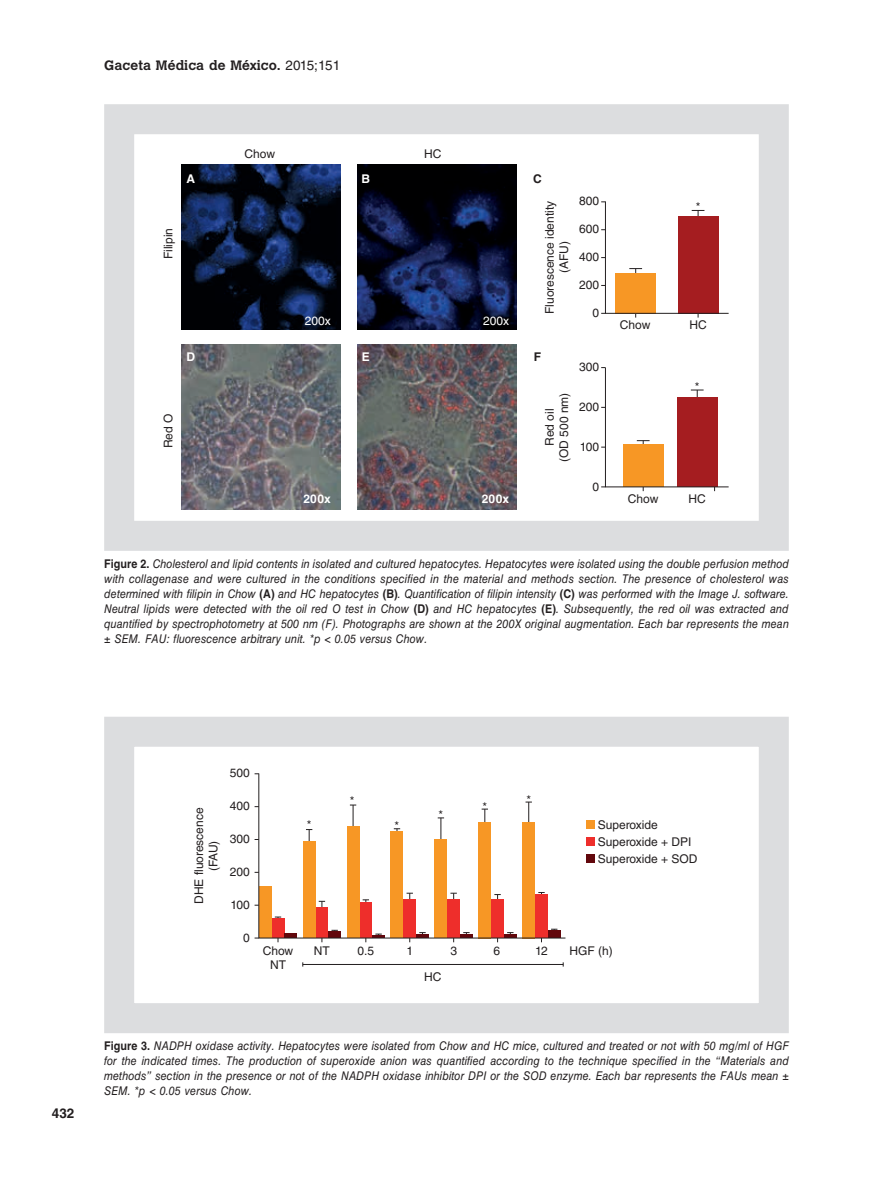
<style>
.page{position:relative;width:893px;height:1191px;background:#fff}
.page>*{position:absolute;margin:0;border:0;box-sizing:border-box;transform-origin:0 0}
.t1{font:700 13.5px "Calvert MT Std";letter-spacing:.005em;color:#231f20}
.t2{font:700 13.5px "Helvetica LT Std";color:#231f20}
.t3{font:italic 12px/15px "Helvetica LT Std";letter-spacing:.005em;color:#231f20;text-align:justify;scale:.9 1}
.t4{font:12px/14.4px "Helvetica LT Std";color:#231f20;text-align:center}
.t5{font:700 12px "Helvetica LT Std";color:#fff}
.t6{font:12px "Helvetica LT Std";color:#fff}
.t7{font:700 12px "Helvetica LT Std";color:#231f20}
.s1{font-family:"Helvetica LT Std";font-weight:400}
.s2{font-weight:700;font-style:normal}
</style>
<div class="page">
<img style="left:181px;top:164px;width:160px;height:165px">
<img style="left:357px;top:164px;width:159px;height:165px">
<img style="left:181px;top:345px;width:160px;height:165px">
<img style="left:357px;top:345px;width:159px;height:164px">
<svg style="left:601px;top:201px;width:128px;height:116px"></svg>
<svg style="left:601px;top:367px;width:128px;height:124px"></svg>
<div style="left:104px;top:104px;width:685px;height:447px;border:30px solid #dcdddf"></div>
<svg style="left:258px;top:773px;width:308px;height:165px"></svg>
<hr style="left:303px;top:964px;width:260px;height:1px;background:#231f20">
<div style="left:586px;top:820px;width:9px;height:9px;background:#f79725"></div>
<div style="left:586px;top:837px;width:9px;height:9px;background:#ee2e2b"></div>
<div style="left:586px;top:854px;width:9px;height:9px;background:#62070c"></div>
<div style="left:104px;top:716px;width:685px;height:317px;border:30px solid #dcdddf"></div>
<p class="t1" style="left:104px;top:56px;width:238px">Gaceta Médica de México. <span class="s1">2015;151</span></p>
<p class="t4" style="left:245px;top:147px;width:32px">Chow</p>
<p class="t4" style="left:424px;top:147px;width:19px">HC</p>
<p class="t4" style="left:161px;top:259px;width:33px;rotate:-90deg">Filipin</p>
<p class="t4" style="left:161px;top:448px;width:36px;rotate:-90deg">Red O</p>
<p class="t5" style="left:187px;top:171px;width:10px">A</p>
<p class="t5" style="left:362px;top:171px;width:10px">B</p>
<p class="t7" style="left:533px;top:171px;width:10px">C</p>
<p class="t6" style="left:305px;top:313px;width:28px">200x</p>
<p class="t6" style="left:483px;top:313px;width:28px">200x</p>
<p class="t4" style="left:542px;top:314px;width:115px;rotate:-90deg">Fluorescence identity (AFU)</p>
<p class="t4" style="left:579px;top:194px;width:22px">800</p>
<p class="t4" style="left:579px;top:222px;width:22px">600</p>
<p class="t4" style="left:579px;top:250px;width:22px">400</p>
<p class="t4" style="left:579px;top:278px;width:22px">200</p>
<p class="t4" style="left:592px;top:305px;width:8px">0</p>
<p class="t5" style="left:187px;top:349px;width:10px">D</p>
<p class="t5" style="left:362px;top:349px;width:10px">E</p>
<p class="t7" style="left:534px;top:349px;width:9px">F</p>
<p class="t4" style="left:542px;top:462px;width:71px;rotate:-90deg">Red oil<br>(OD 500 nm)</p>
<p class="t4" style="left:579px;top:360px;width:22px">300</p>
<p class="t4" style="left:579px;top:399px;width:22px">200</p>
<p class="t4" style="left:580px;top:439px;width:21px">100</p>
<p class="t4" style="left:592px;top:479px;width:8px">0</p>
<p class="t4" style="left:696px;top:200px;width:6px">*</p>
<p class="t4" style="left:620px;top:317px;width:32px">Chow</p>
<p class="t4" style="left:689px;top:317px;width:19px">HC</p>
<p class="t4" style="left:695px;top:379px;width:6px">*</p>
<p class="t5" style="left:304px;top:491px;width:29px">200x</p>
<p class="t5" style="left:482px;top:491px;width:29px">200x</p>
<p class="t4" style="left:628px;top:491px;width:32px">Chow</p>
<p class="t4" style="left:688px;top:491px;width:19px">HC</p>
<p class="t3" style="left:104px;top:556px;width:763px"><span class="s2">Figure 2.</span> Cholesterol and lipid contents in isolated and cultured hepatocytes. Hepatocytes were isolated using the double perfusion method with collagenase and were cultured in the conditions specified in the material and methods section. The presence of cholesterol was determined with filipin in Chow <span class="s2">(A)</span> and HC hepatocytes <span class="s2">(B)</span>. Quantification of filipin intensity <span class="s2">(C)</span> was performed with the Image J. software.<br>Neutral lipids were detected with the oil red O test in Chow <span class="s2">(D)</span> and HC hepatocytes <span class="s2">(E)</span>. Subsequently, the red oil was extracted and quantified by spectrophotometry at 500 nm (F). Photographs are shown at the 200X original augmentation. Each bar represents the mean ± SEM. FAU: fluorescence arbitrary unit. *p &lt; 0.05 versus Chow.</p>
<p class="t2" style="left:52px;top:1104px;width:24px">432</p>
<p class="t4" style="left:192px;top:904px;width:98px;rotate:-90deg">DHE fluorescence (FAU)</p>
<p class="t4" style="left:230px;top:766px;width:22px">500</p>
<p class="t4" style="left:230px;top:799px;width:22px">400</p>
<p class="t4" style="left:230px;top:831px;width:22px">300</p>
<p class="t4" style="left:230px;top:864px;width:22px">200</p>
<p class="t4" style="left:231px;top:897px;width:21px">100</p>
<p class="t4" style="left:243px;top:930px;width:8px">0</p>
<p class="t4" style="left:263px;top:943px;width:32px">Chow<br>NT</p>
<p class="t4" style="left:307px;top:817px;width:6px">*</p>
<p class="t4" style="left:314px;top:943px;width:17px">NT</p>
<p class="t4" style="left:350px;top:793px;width:6px">*</p>
<p class="t4" style="left:395px;top:818px;width:6px">*</p>
<p class="t4" style="left:438px;top:808px;width:6px">*</p>
<p class="t4" style="left:482px;top:799px;width:6px">*</p>
<p class="t4" style="left:526px;top:792px;width:6px">*</p>
<p class="t4" style="left:598px;top:816px;width:101px;line-height:16.8px;text-align:left">Superoxide<br>Superoxide + DPI<br>Superoxide + SOD</p>
<p class="t4" style="left:357px;top:943px;width:18px">0.5</p>
<p class="t4" style="left:406px;top:943px;width:8px">1</p>
<p class="t4" style="left:424px;top:969px;width:19px">HC</p>
<p class="t4" style="left:450px;top:943px;width:8px">3</p>
<p class="t4" style="left:493px;top:943px;width:8px">6</p>
<p class="t4" style="left:535px;top:943px;width:14px">12</p>
<p class="t4" style="left:569px;top:943px;width:45px">HGF (h)</p>
<p class="t3" style="left:104px;top:1038px;width:762px"><span class="s2">Figure 3.</span> NADPH oxidase activity. Hepatocytes were isolated from Chow and HC mice, cultured and treated or not with 50 mg/ml of HGF for the indicated times. The production of superoxide anion was quantified according to the technique specified in the “Materials and methods” section in the presence or not of the NADPH oxidase inhibitor DPI or the SOD enzyme. Each bar represents the FAUs mean ± SEM. *p &lt; 0.05 versus Chow.</p>
</div>
